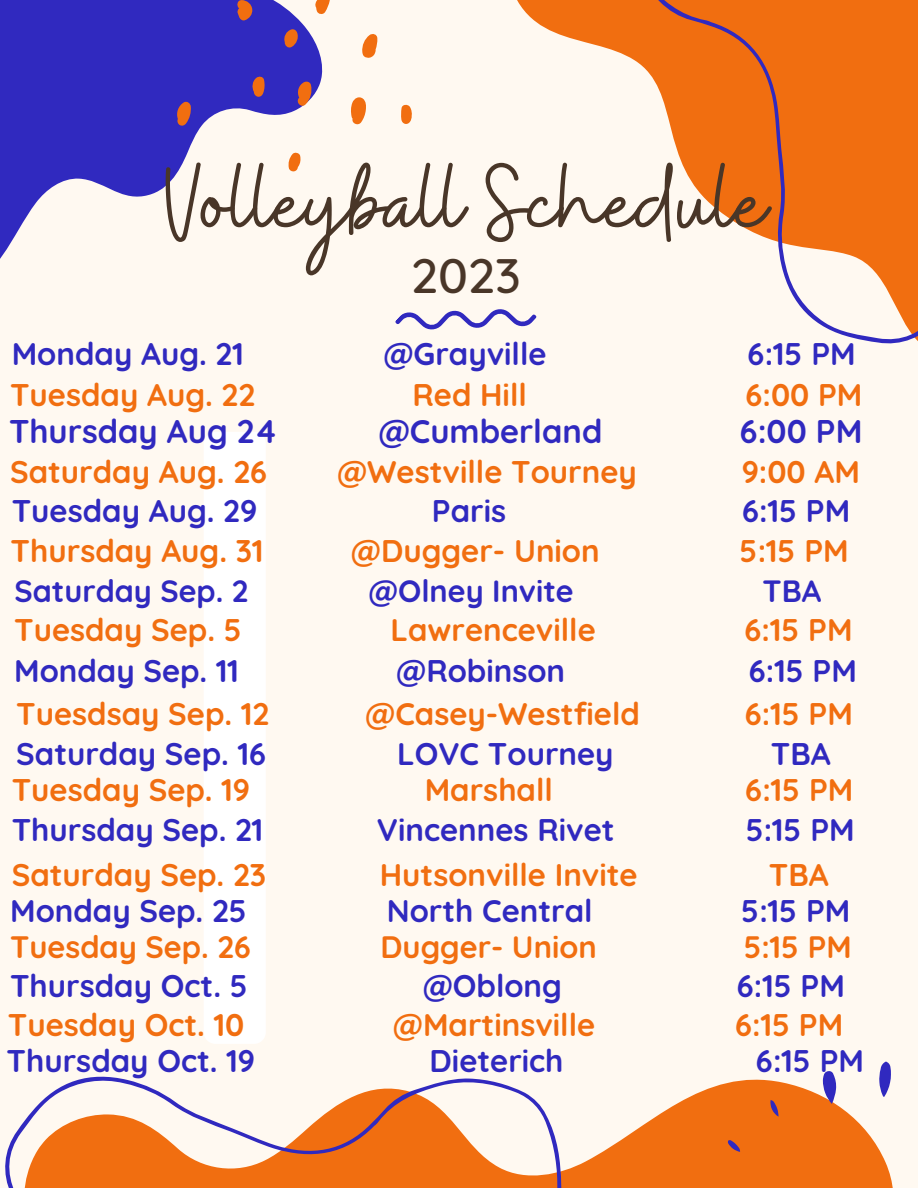
<style>
.page{position:relative;width:918px;height:1188px;background:#fff9f1}
.page>*{position:absolute;margin:0;border:0;box-sizing:border-box;transform-origin:0 0}
.t1{font:110.4px "Buffalo";color:#493628}
.t2{font:500 49.35px "Quicksand";color:#493628}
.t3{font:700 32.7px "Quicksand";color:#3029bf}
.t4{font:700 31.2px "Quicksand";color:#f16e10}
.t5{font:700 31.2px "Quicksand";color:#3029bf}
.t6{font:700 30.9px "Quicksand";color:#f16e10}
.t7{font:700 30.6px "Quicksand";color:#3029bf}
</style>
<div class="page">
<svg style="left:0;top:0;width:178px;height:259px;fill:#3029bf"></svg>
<svg style="left:587px;top:1092px;width:113px;height:96px;fill:#f16e10"></svg>
<div style="left:204px;top:432px;width:62px;height:612px;background:#fff;border-radius:12px"></div>
<svg style="left:517px;top:0;width:71px;height:43px;fill:#f16e10"></svg>
<svg style="left:588px;top:0;width:330px;height:344px;fill:#f16e10"></svg>
<svg style="left:5px;top:1039px;width:582px;height:149px"></svg>
<svg style="left:700px;top:1061px;width:193px;height:127px;fill:#f16e10"></svg>
<svg style="left:395px;top:309px;width:142px;height:21px"></svg>
<svg style="left:176px;top:0;width:236px;height:172px"></svg>
<p class="t1" style="left:165px;top:132px;width:603px">Volleyball Schedule</p>
<p class="t2" style="left:411px;top:244px;width:111px">2023</p>
<p class="t5" style="left:12px;top:334px;width:233px">Monday Aug. 21</p>
<p class="t5" style="left:384px;top:334px;width:165px">@Grayville</p>
<p class="t5" style="left:748px;top:334px;width:110px">6:15 PM</p>
<p class="t4" style="left:10px;top:375px;width:247px">Tuesday Aug. 22</p>
<p class="t4" style="left:412px;top:375px;width:116px">Red Hill</p>
<p class="t4" style="left:745px;top:375px;width:119px">6:00 PM</p>
<p class="t3" style="left:9px;top:410px;width:270px">Thursday Aug 24</p>
<p class="t3" style="left:378px;top:410px;width:226px">@Cumberland</p>
<p class="t3" style="left:740px;top:410px;width:124px">6:00 PM</p>
<p class="t4" style="left:10px;top:452px;width:259px">Saturday Aug. 26</p>
<p class="t4" style="left:337px;top:452px;width:301px">@Westville Tourney</p>
<p class="t4" style="left:742px;top:452px;width:120px">9:00 AM</p>
<p class="t5" style="left:12px;top:490px;width:247px">Tuesday Aug. 29</p>
<p class="t5" style="left:432px;top:490px;width:76px">Paris</p>
<p class="t5" style="left:742px;top:490px;width:110px">6:15 PM</p>
<p class="t4" style="left:11px;top:531px;width:254px">Thursday Aug. 31</p>
<p class="t4" style="left:351px;top:531px;width:250px">@Dugger- Union</p>
<p class="t4" style="left:740px;top:531px;width:111px">5:15 PM</p>
<p class="t7" style="left:15px;top:571px;width:235px">Saturday Sep. 2</p>
<p class="t7" style="left:369px;top:571px;width:207px">@Olney Invite</p>
<p class="t7" style="left:763px;top:571px;width:60px">TBA</p>
<p class="t4" style="left:14px;top:610px;width:229px">Tuesday Sep. 5</p>
<p class="t4" style="left:391px;top:610px;width:207px">Lawrenceville</p>
<p class="t4" style="left:744px;top:610px;width:110px">6:15 PM</p>
<p class="t5" style="left:14px;top:650px;width:226px">Monday Sep. 11</p>
<p class="t5" style="left:396px;top:650px;width:170px">@Robinson</p>
<p class="t5" style="left:749px;top:650px;width:110px">6:15 PM</p>
<p class="t4" style="left:16px;top:694px;width:254px">Tuesdsay Sep. 12</p>
<p class="t4" style="left:365px;top:694px;width:276px">@Casey-Westfield</p>
<p class="t4" style="left:745px;top:694px;width:110px">6:15 PM</p>
<p class="t5" style="left:16px;top:734px;width:251px">Saturday Sep. 16</p>
<p class="t5" style="left:397px;top:734px;width:218px">LOVC Tourney</p>
<p class="t5" style="left:771px;top:734px;width:61px">TBA</p>
<p class="t4" style="left:12px;top:769px;width:240px">Tuesday Sep. 19</p>
<p class="t4" style="left:425px;top:769px;width:130px">Marshall</p>
<p class="t4" style="left:745px;top:769px;width:110px">6:15 PM</p>
<p class="t5" style="left:12px;top:810px;width:253px">Thursday Sep. 21</p>
<p class="t5" style="left:377px;top:810px;width:239px">Vincennes Rivet</p>
<p class="t5" style="left:746px;top:810px;width:111px">5:15 PM</p>
<p class="t4" style="left:12px;top:854px;width:256px">Saturday Sep. 23</p>
<p class="t4" style="left:380px;top:854px;width:259px">Hutsonville Invite</p>
<p class="t4" style="left:769px;top:854px;width:61px">TBA</p>
<p class="t5" style="left:10px;top:891px;width:238px">Monday Sep. 25</p>
<p class="t5" style="left:387px;top:891px;width:207px">North Central</p>
<p class="t5" style="left:741px;top:891px;width:111px">5:15 PM</p>
<p class="t6" style="left:10px;top:927px;width:242px">Tuesday Sep. 26</p>
<p class="t6" style="left:381px;top:927px;width:218px">Dugger- Union</p>
<p class="t6" style="left:744px;top:927px;width:109px">5:15 PM</p>
<p class="t5" style="left:10px;top:966px;width:239px">Thursday Oct. 5</p>
<p class="t5" style="left:423px;top:966px;width:141px">@Oblong</p>
<p class="t5" style="left:737px;top:966px;width:110px">6:15 PM</p>
<p class="t4" style="left:8px;top:1005px;width:238px">Tuesday Oct. 10</p>
<p class="t4" style="left:393px;top:1005px;width:204px">@Martinsville</p>
<p class="t4" style="left:735px;top:1005px;width:110px">6:15 PM</p>
<p class="t5" style="left:7px;top:1041px;width:250px">Thursday Oct. 19</p>
<p class="t5" style="left:430px;top:1041px;width:135px">Dieterich</p>
<p class="t5" style="left:756px;top:1041px;width:110px">6:15 PM</p>
</div>
